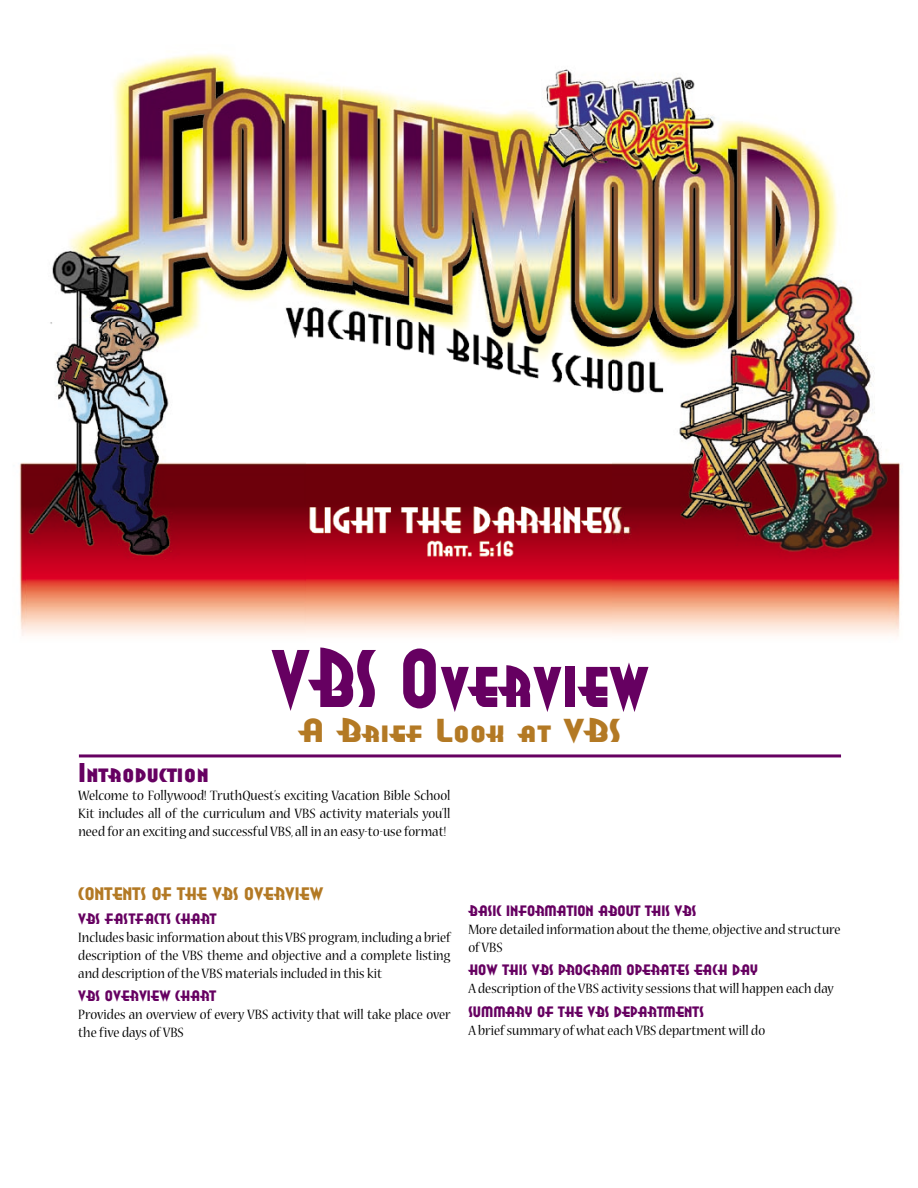
<style>
.page{position:relative;width:918px;height:1188px;background:#fff}
.page>*{position:absolute;margin:0;border:0;box-sizing:border-box;transform-origin:0 0}
.t1{font:81px "Anna Extended ITC";color:#660061;scale:.9 1}
.t2{font:33px "Anna Extended ITC";color:#b37924;scale:1.2 1}
.t3{font:27px "Anna Extended ITC";color:#660061;scale:1.1 1}
.t4{font:18px "Anna Extended ITC";color:#b37924}
.t5{font:15px/18px "Nueva Std";color:#000;text-align:justify;scale:.9 1}
.t6{font:15px "Anna Extended ITC";color:#660061}
</style>
<div class="page">
<hr style="left:79px;top:754px;width:762px;height:3px;background:#660061">
<img style="left:19px;top:53px;width:882px;height:583px">
<h1 class="t1" style="left:271px;top:632px;width:421px">VBS OVERVIEW</h1>
<h2 class="t2" style="left:299px;top:711px;width:270px">A BRIEF LOOK AT VBS</h2>
<h3 class="t3" style="left:78px;top:757px;width:120px">INTRODUCTION</h3>
<p class="t5" style="left:78px;top:787px;width:415px">Welcome to Follywood! TruthQuest’s exciting Vacation Bible School Kit includes all of the curriculum and VBS activity materials you’ll need for an exciting and successful VBS, all in an easy-to-use format!</p>
<p class="t4" style="left:78px;top:884px;width:246px">CONTENTS OF THE VBS OVERVIEW</p>
<p class="t6" style="left:78px;top:910px;width:140px">VBS FASTFACTS CHART</p>
<p class="t5" style="left:78px;top:929px;width:415px">Includes basic information about this VBS program, including a brief description of the VBS theme and objective and a complete listing and description of the VBS materials included in this kit</p>
<p class="t6" style="left:78px;top:987px;width:139px">VBS OVERVIEW CHART</p>
<p class="t5" style="left:78px;top:1006px;width:415px">Provides an overview of every VBS activity that will take place over the five days ofVBS</p>
<p class="t6" style="left:468px;top:902px;width:230px">BASIC INFORMATION ABOUT THIS VBS</p>
<p class="t5" style="left:468px;top:921px;width:415px">More detailed information about the theme, objective and structure ofVBS</p>
<p class="t6" style="left:468px;top:962px;width:291px">HOW THIS VBS PROGRAM OPERATES EACH DAY</p>
<p class="t5" style="left:468px;top:981px;width:408px">A description of the VBS activity sessions that will happen each day</p>
<p class="t6" style="left:468px;top:1003px;width:237px">SUMMARY OF THE VBS DEPARTMENTS</p>
<p class="t5" style="left:468px;top:1022px;width:331px">A brief summary of what each VBS department will do</p>
</div>
